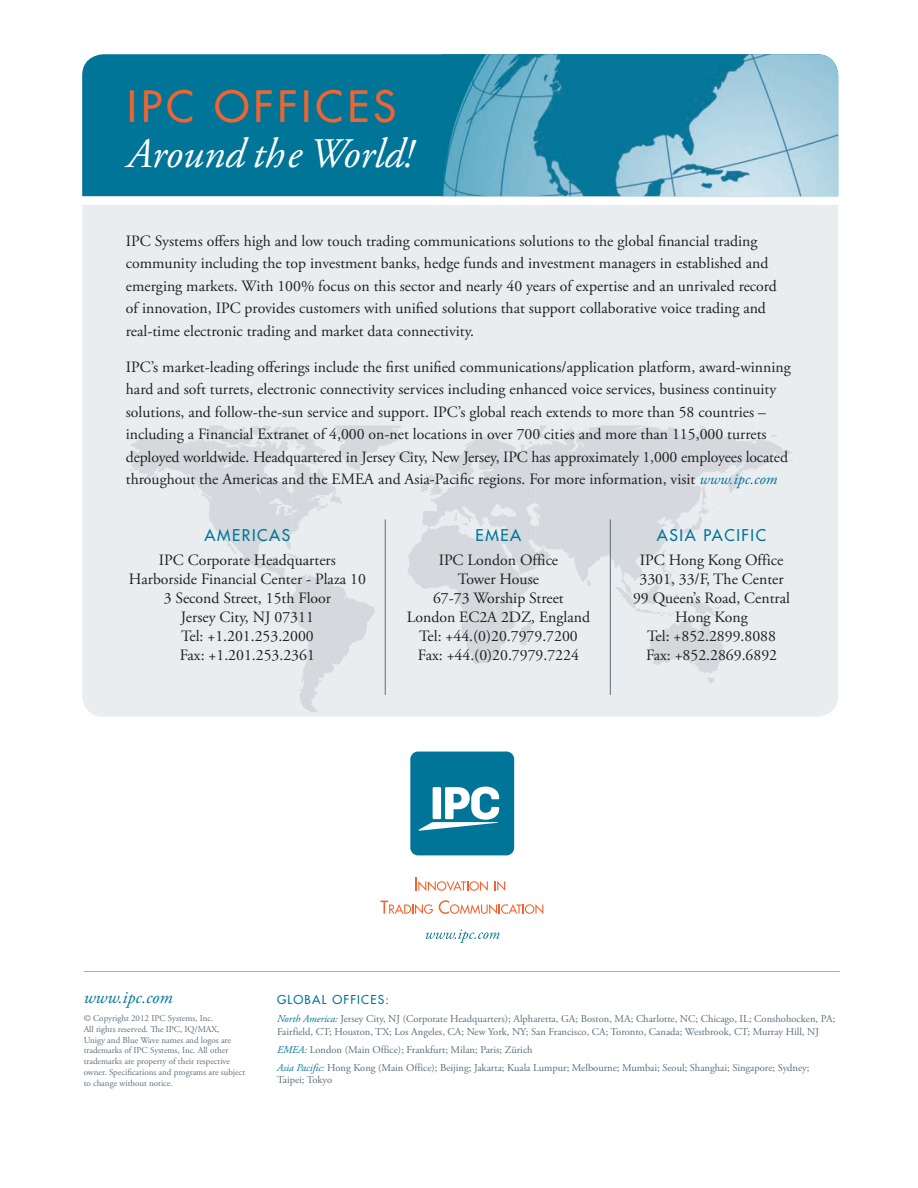
<style>
.page{position:relative;width:918px;height:1188px;background:#fff}
.page>*{position:absolute;margin:0;border:0;box-sizing:border-box;transform-origin:0 0}
.t1{font:italic 42px "Adobe Garamond Pro";color:#fff}
.t2{font:500 42px "Futura Std";letter-spacing:.1em;color:#f2642f}
.t3{font:italic 18px "Adobe Garamond Pro";color:#007598}
.t4{font:15.75px/18.9px "Adobe Garamond Pro";color:#231f20;text-align:center}
.t5{font:500 15.75px "Futura Std";letter-spacing:.1em;color:#007598}
.t6{font:500 12px "Futura Std";letter-spacing:.1em;color:#007598}
.t7{font:10.5px/12.6px "Adobe Garamond Pro";color:#5b6f7b}
.t8{font:9px/10.8px "Adobe Garamond Pro";color:#5b6f7b}
.s1{font-style:italic;color:#007598}
</style>
<div class="page">
<hr style="left:84px;top:971px;width:756px;height:1px;background:#a2b1bb">
<svg style="left:415px;top:878px;width:73px;height:13px"></svg>
<svg style="left:494px;top:881px;width:11px;height:10px"></svg>
<svg style="left:380px;top:901px;width:53px;height:13px"></svg>
<svg style="left:439px;top:900px;width:104px;height:14px"></svg>
<svg style="left:426px;top:929px;width:73px;height:14px"></svg>
<div style="left:410px;top:752px;width:104px;height:103px;background:#007598;border-radius:8px"></div>
<svg style="left:418px;top:787px;width:81px;height:44px"></svg>
<div style="left:433px;top:787px;width:8px;height:32px;background:#fff"></div>
<div style="left:82px;top:205px;width:756px;height:512px;background:#eaedf0"></div>
<div style="left:82px;top:54px;width:360px;height:142px;background:#007598"></div>
<img style="left:442px;top:54px;width:396px;height:142px">
<svg style="left:695px;top:427px;width:97px;height:158px;background:#e5e8eb"></svg>
<svg style="left:407px;top:425px;width:288px;height:239px;background:#dde0e3"></svg>
<svg style="left:128px;top:435px;width:243px;height:278px;background:#e6e9ec"></svg>
<svg style="left:129px;top:485px;width:4px;height:3px"></svg>
<svg style="left:152px;top:474px;width:6px;height:5px"></svg>
<svg style="left:187px;top:475px;width:9px;height:16px"></svg>
<svg style="left:587px;top:579px;width:4px;height:7px"></svg>
<svg style="left:673px;top:483px;width:45px;height:54px;background:#e1e4e7"></svg>
<svg style="left:699px;top:425px;width:7px;height:4px"></svg>
<svg style="left:569px;top:428px;width:9px;height:2px"></svg>
<svg style="left:528px;top:425px;width:20px;height:19px"></svg>
<svg style="left:519px;top:620px;width:14px;height:25px"></svg>
<svg style="left:615px;top:550px;width:109px;height:134px;background:#e3e6ea"></svg>
<svg style="left:206px;top:425px;width:208px;height:192px;background:#e2e5e8"></svg>
<svg style="left:472px;top:473px;width:10px;height:6px"></svg>
<svg style="left:504px;top:502px;width:8px;height:5px"></svg>
<hr style="left:385px;top:519px;width:1px;height:176px;background:#5b6f7b">
<hr style="left:610px;top:519px;width:1px;height:176px;background:#5b6f7b">
<h1 class="t2" style="left:127px;top:80px;width:270px">IPC OFFICES</h1>
<h1 class="t1" style="left:127px;top:128px;width:287px">Around the World!</h1>
<p class="t4" style="left:126px;top:230px;width:653px;line-height:22.5px;text-align:left">IPC Systems offers high and low touch trading communications solutions to the global financial trading community including the top investment banks, hedge funds and investment managers in established and emerging markets. With 100% focus on this sector and nearly 40 years of expertise and an unrivaled record of innovation, IPC provides customers with unified solutions that support collaborative voice trading and real-time electronic trading and market data connectivity.</p>
<p class="t4" style="left:126px;top:356px;width:666px;line-height:22.5px;text-align:left">IPC’s market-leading offerings include the first unified communications/application platform, award-winning hard and soft turrets, electronic connectivity services including enhanced voice services, business continuity solutions, and follow-the-sun service and support. IPC’s global reach extends to more than 58 countries – including a Financial Extranet of 4,000 on-net locations in over 700 cities and more than 115,000 turrets deployed worldwide. Headquartered in Jersey City, New Jersey, IPC has approximately 1,000 employees located throughout the Americas and the EMEA and Asia-Pacific regions. For more information, visit <span class="s1">www.ipc.com</span></p>
<p class="t5" style="left:204px;top:525px;width:87px">AMERICAS</p>
<p class="t4" style="left:129px;top:552px;width:239px">IPC Corporate Headquarters<br>Harborside Financial Center - Plaza 10<br>3 Second Street, 15th Floor<br>Jersey City, NJ 07311<br>Tel: +1.201.253.2000<br>Fax: +1.201.253.2361</p>
<p class="t5" style="left:476px;top:525px;width:47px">EMEA</p>
<p class="t4" style="left:407px;top:551px;width:185px">IPC London Office<br>Tower House<br>67-73 Worship Street<br>London EC2A 2DZ, England<br>Tel: +44.(0)20.7979.7200<br>Fax: +44.(0)20.7979.7224</p>
<p class="t5" style="left:657px;top:525px;width:111px">ASIA PACIFIC</p>
<p class="t4" style="left:633px;top:551px;width:158px">IPC Hong Kong Office<br>3301, 33/F, The Center<br>99 Queen’s Road, Central<br>Hong Kong<br>Tel: +852.2899.8088<br>Fax: +852.2869.6892</p>
<p class="t3" style="left:84px;top:987px;width:91px">www.ipc.com</p>
<p class="t8" style="left:84px;top:1013px;width:163px">© Copyright 2012 IPC Systems, Inc.<br>All rights reserved. The IPC, IQ/MAX,<br>Unigy and Blue Wave names and logos are trademarks of IPC Systems, Inc. All other trademarks are property of their respective owner. Specifications and programs are subject to change without notice.</p>
<p class="t6" style="left:277px;top:992px;width:113px">GLOBAL OFFICES:</p>
<p class="t7" style="left:277px;top:1013px;width:560px"><span class="s1">North America:</span> Jersey City, NJ (Corporate Headquarters); Alpharetta, GA; Boston, MA; Charlotte, NC; Chicago, IL; Conshohocken, PA;<br>Fairfield, CT; Houston, TX; Los Angeles, CA; New York, NY; San Francisco, CA; Toronto, Canada; Westbrook, CT; Murray Hill, NJ</p>
<p class="t7" style="left:277px;top:1041px;width:534px;line-height:18px"><span class="s1">EMEA:</span> London (Main Office); Frankfurt; Milan; Paris; Zürich<br><span class="s1">Asia Pacific:</span> Hong Kong (Main Office); Beijing; Jakarta; Kuala Lumpur; Melbourne; Mumbai; Seoul; Shanghai; Singapore; Sydney;</p>
<p class="t7" style="left:277px;top:1074px;width:57px">Taipei; Tokyo</p>
</div>
